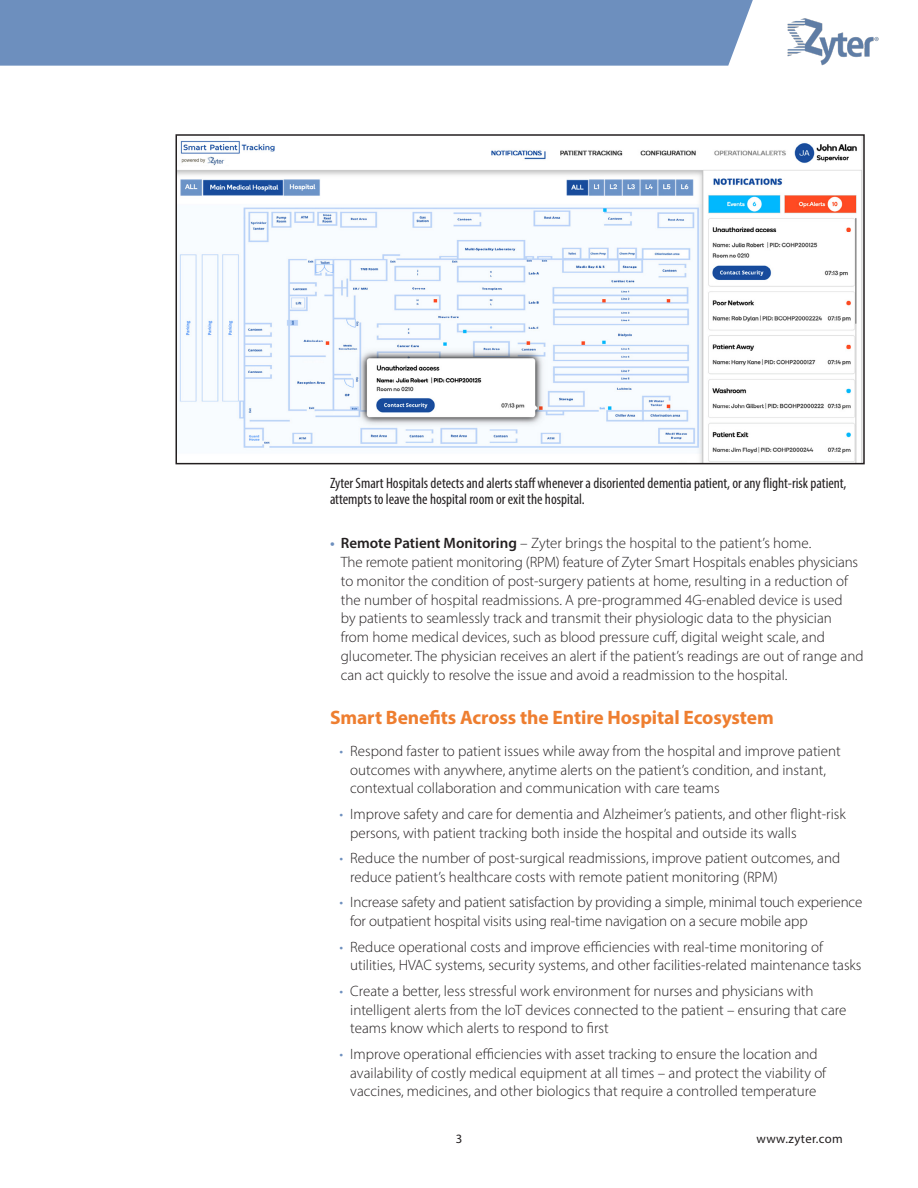
<style>
.page{position:relative;width:918px;height:1188px;background:#fff}
.page>*{position:absolute;margin:0;border:0;box-sizing:border-box;transform-origin:0 0}
.t1{font:700 19.5px "Myriad Pro";letter-spacing:-.005em;color:#ee7e30}
.t2{font:300 15px/18.8px "Myriad Pro";color:#231f20}
.bodytext{font:condensed 15px/16.5px "Myriad Pro";color:#231f20}
.t3{font:12.75px "Myriad Pro";letter-spacing:.025em;color:#231f20}
.s1{font-weight:600;color:#6d8fbe}
.s2{font-weight:600}
.s3{color:#6d8fbe}
</style>
<div class="page">
<div style="left:0;top:0;width:753px;height:66px;background:#6d8fbe"></div>
<img style="left:787px;top:18px;width:92px;height:48px">
<img style="left:179px;top:137px;width:683px;height:324px">
<div style="left:176px;top:134px;width:689px;height:330px;border:2px solid #231f20"></div>
<p class="bodytext" style="left:330px;top:474px;width:518px">Zyter Smart Hospitals detects and alerts staff whenever a disoriented dementia patient, or any flight-risk patient, attempts to leave the hospital room or exit the hospital.</p>
<p class="t2" style="left:341px;top:534px;width:524px;text-indent:-11px"><span class="s1">•</span> <span class="s2">Remote Patient Monitoring</span> – Zyter brings the hospital to the patient’s home.<br>The remote patient monitoring (RPM) feature of Zyter Smart Hospitals enables physicians to monitor the condition of post-surgery patients at home, resulting in a reduction of the number of hospital readmissions. A pre-programmed 4G-enabled device is used<br>by patients to seamlessly track and transmit their physiologic data to the physician from home medical devices, such as blood pressure cuff, digital weight scale, and glucometer. The physician receives an alert if the patient’s readings are out of range and can act quickly to resolve the issue and avoid a readmission to the hospital.</p>
<h3 class="t1" style="left:330px;top:704px;width:445px">Smart Benefits Across the Entire Hospital Ecosystem</h3>
<p class="t2" style="left:350px;top:741px;width:492px;text-indent:-11px"><span class="s3">•</span> Respond faster to patient issues while away from the hospital and improve patient outcomes with anywhere, anytime alerts on the patient’s condition, and instant, contextual collaboration and communication with care teams</p>
<p class="t2" style="left:350px;top:804px;width:497px;text-indent:-11px"><span class="s3">•</span> Improve safety and care for dementia and Alzheimer’s patients, and other flight-risk persons, with patient tracking both inside the hospital and outside its walls</p>
<p class="t2" style="left:350px;top:849px;width:491px;text-indent:-11px"><span class="s3">•</span> Reduce the number of post-surgical readmissions, improve patient outcomes, and reduce patient’s healthcare costs with remote patient monitoring (RPM)</p>
<p class="t2" style="left:350px;top:893px;width:514px;text-indent:-11px"><span class="s3">•</span> Increase safety and patient satisfaction by providing a simple, minimal touch experience for outpatient hospital visits using real-time navigation on a secure mobile app</p>
<p class="t2" style="left:350px;top:937px;width:513px;text-indent:-11px"><span class="s3">•</span> Reduce operational costs and improve efficiencies with real-time monitoring of utilities, HVAC systems, security systems, and other facilities-related maintenance tasks</p>
<p class="t2" style="left:350px;top:981px;width:498px;text-indent:-11px"><span class="s3">•</span> Create a better, less stressful work environment for nurses and physicians with intelligent alerts from the IoT devices connected to the patient – ensuring that care teams know which alerts to respond to first</p>
<p class="t2" style="left:350px;top:1044px;width:478px;text-indent:-11px"><span class="s3">•</span> Improve operational efficiencies with asset tracking to ensure the location and availability of costly medical equipment at all times – and protect the viability of vaccines, medicines, and other biologics that require a controlled temperature</p>
<p class="t3" style="left:456px;top:1131px;width:8px">3</p>
<p class="t3" style="left:757px;top:1131px;width:88px">www.zyter.com</p>
</div>
